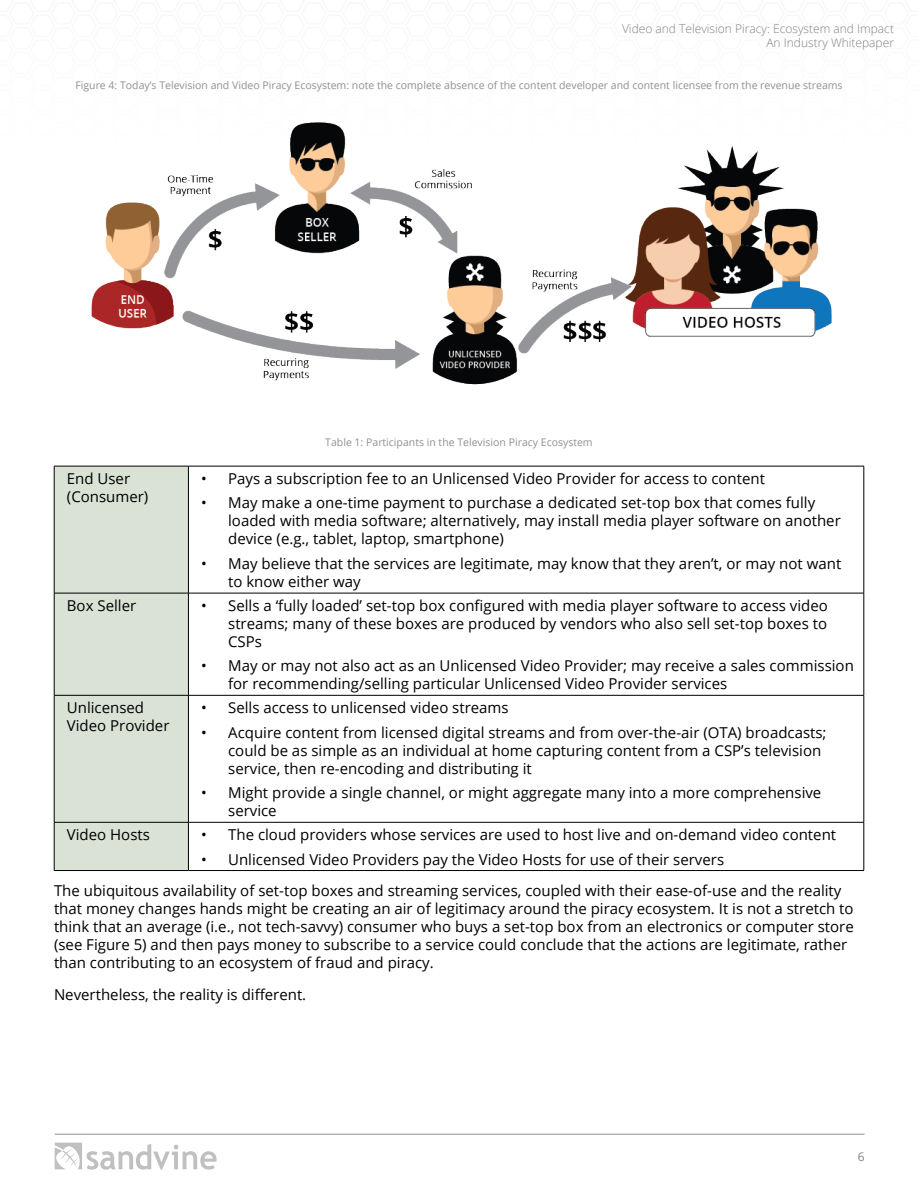
<style>
.page{position:relative;width:918px;height:1188px;background:#fff}
.page>*{position:absolute;margin:0;border:0;box-sizing:border-box;transform-origin:0 0}
.TOC2{font:15px/18px "Open Sans";color:#000}
.t1{font:300 12px/14.4px "Open Sans";color:#808285;text-align:right}
.t2{font:12px "Open Sans";color:#808285}
.Footnote{font:10.5px "Open Sans";color:#919191}
</style>
<div class="page">
<hr style="left:55px;top:1134px;width:810px;height:1px;background:#919191">
<svg style="left:55px;top:1143px;width:162px;height:27px"></svg>
<img style="left:91px;top:122px;width:741px;height:263px">
<div style="left:55px;top:467px;width:133px;height:403px;background:#d9e2d4"></div>
<hr style="left:54px;top:466px;width:134px;height:1px;background:#000">
<hr style="left:54px;top:466px;width:1px;height:127px;background:#000">
<hr style="left:188px;top:466px;width:676px;height:1px;background:#000">
<hr style="left:188px;top:466px;width:1px;height:127px;background:#000">
<hr style="left:864px;top:466px;width:1px;height:127px;background:#000">
<hr style="left:54px;top:593px;width:134px;height:1px;background:#000">
<hr style="left:54px;top:593px;width:1px;height:102px;background:#000">
<hr style="left:188px;top:593px;width:676px;height:1px;background:#000">
<hr style="left:188px;top:593px;width:1px;height:102px;background:#000">
<hr style="left:864px;top:593px;width:1px;height:102px;background:#000">
<hr style="left:54px;top:695px;width:134px;height:1px;background:#000">
<hr style="left:54px;top:696px;width:1px;height:126px;background:#000">
<hr style="left:188px;top:695px;width:676px;height:1px;background:#000">
<hr style="left:188px;top:696px;width:1px;height:126px;background:#000">
<hr style="left:864px;top:696px;width:1px;height:126px;background:#000">
<hr style="left:54px;top:822px;width:134px;height:1px;background:#000">
<hr style="left:54px;top:822px;width:1px;height:48px;background:#000">
<hr style="left:188px;top:822px;width:676px;height:1px;background:#000">
<hr style="left:188px;top:822px;width:1px;height:48px;background:#000">
<hr style="left:864px;top:822px;width:1px;height:48px;background:#000">
<hr style="left:54px;top:870px;width:134px;height:1px;background:#000">
<hr style="left:188px;top:870px;width:676px;height:1px;background:#000">
<p class="t1" style="left:622px;top:21px;width:274px">Video and Television Piracy: Ecosystem and Impact<br>An Industry Whitepaper</p>
<p class="Footnote" style="left:75px;top:78px;width:769px">Figure 4: Today’s Television and Video Piracy Ecosystem: note the complete absence of the content developer and content licensee from the revenue streams</p>
<p class="Footnote" style="left:325px;top:435px;width:269px">Table 1: Participants in the Television Piracy Ecosystem</p>
<p class="TOC2" style="left:67px;top:469px;width:83px">End User (Consumer)</p>
<p class="TOC2" style="left:201px;top:469px;width:565px">• Pays a subscription fee to an Unlicensed Video Provider for access to content</p>
<p class="TOC2" style="left:228px;top:494px;width:614px;text-indent:-27px">• May make a one-time payment to purchase a dedicated set-top box that comes fully loaded with media software; alternatively, may install media player software on another device (e.g., tablet, laptop, smartphone)</p>
<p class="TOC2" style="left:228px;top:554px;width:615px;text-indent:-27px">• May believe that the services are legitimate, may know that they aren’t, or may not want to know either way</p>
<p class="TOC2" style="left:67px;top:596px;width:71px">Box Seller</p>
<p class="TOC2" style="left:228px;top:596px;width:601px;text-align:justify;text-indent:-27px">• Sells a ‘fully loaded’ set-top box configured with media player software to access video streams; many of these boxes are produced by vendors who also sell set-top boxes to CSPs</p>
<p class="TOC2" style="left:228px;top:657px;width:627px;text-indent:-27px">• May or may not also act as an Unlicensed Video Provider; may receive a sales commission for recommending/selling particular Unlicensed Video Provider services</p>
<p class="TOC2" style="left:67px;top:698px;width:104px">Unlicensed<br>Video Provider</p>
<p class="TOC2" style="left:201px;top:698px;width:309px">• Sells access to unlicensed video streams</p>
<p class="TOC2" style="left:228px;top:723px;width:600px;text-indent:-27px">• Acquire content from licensed digital streams and from over-the-air (OTA) broadcasts; could be as simple as an individual at home capturing content from a CSP’s television service, then re-encoding and distributing it</p>
<p class="TOC2" style="left:228px;top:783px;width:595px;text-indent:-27px">• Might provide a single channel, or might aggregate many into a more comprehensive service</p>
<p class="TOC2" style="left:67px;top:825px;width:85px">Video Hosts</p>
<p class="TOC2" style="left:201px;top:825px;width:637px">• The cloud providers whose services are used to host live and on-demand video content</p>
<p class="TOC2" style="left:201px;top:850px;width:525px">• Unlicensed Video Providers pay the Video Hosts for use of their servers</p>
<p class="TOC2" style="left:54px;top:881px;width:801px">The ubiquitous availability of set-top boxes and streaming services, coupled with their ease-of-use and the reality that money changes hands might be creating an air of legitimacy around the piracy ecosystem. It is not a stretch to think that an average (i.e., not tech-savvy) consumer who buys a set-top box from an electronics or computer store (see Figure 5) and then pays money to subscribe to a service could conclude that the actions are legitimate, rather than contributing to an ecosystem of fraud and piracy.</p>
<p class="TOC2" style="left:54px;top:985px;width:254px">Nevertheless, the reality is different.</p>
<p class="t2" style="left:858px;top:1148px;width:8px">6</p>
</div>
